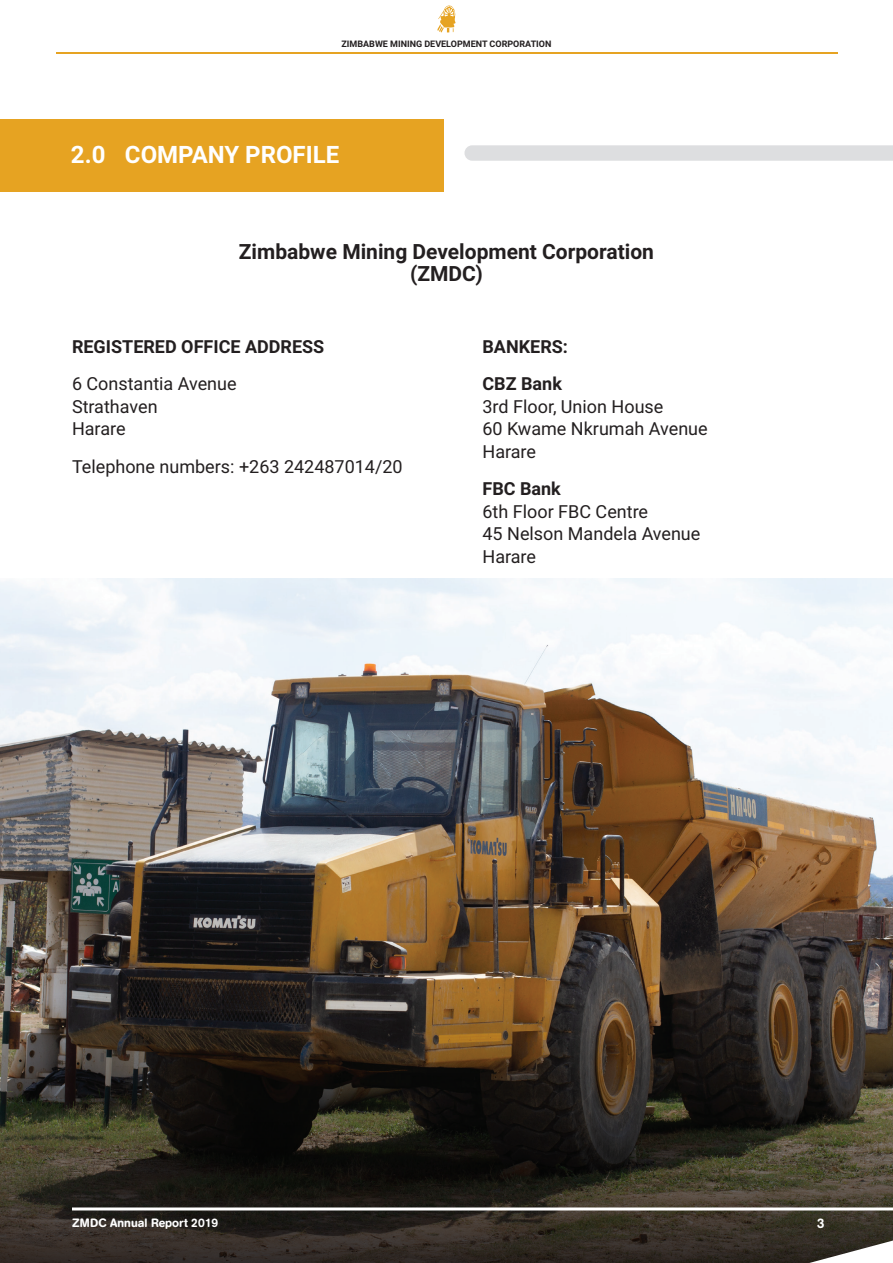
<style>
.page{position:relative;width:893px;height:1263px;background:#fff}
.page>*{position:absolute;margin:0;border:0;box-sizing:border-box;transform-origin:0 0}
.t1{font:700 24px "Roboto";color:#fff}
.t2{font:700 21px/22.5px "Roboto";color:#231f20;text-align:center}
.t3{font:18px/22.5px "Roboto";color:#231f20}
.t4{font:700 18px/37.5px "Roboto";color:#231f20}
.t5{font:500 13.5px "AG Book Rounded";color:#fff}
.t6{font:500 12px "AG Book Rounded";color:#fff}
.t7{font:700 9px "Roboto";color:#231f20}
</style>
<div class="page">
<svg style="left:437px;top:5px;width:19px;height:28px"></svg>
<hr style="left:56px;top:52px;width:781px;height:2px;background:#e6a322">
<img style="left:0;top:578px;width:893px;height:417px">
<div style="left:0;top:120px;width:443px;height:72px;background:#e6a322"></div>
<svg style="left:464px;top:145px;width:429px;height:16px;background:#dedfe1"></svg>
<svg style="left:0;top:995px;width:893px;height:268px;background:#302a21"></svg>
<svg style="left:725px;top:1212px;width:168px;height:51px;background:#49443c"></svg>
<hr style="left:72px;top:1207px;width:821px;height:3px;background:#fff">
<p class="t7" style="left:341px;top:37px;width:211px">ZIMBABWE MINING DEVELOPMENT CORPORATION</p>
<h1 class="t1" style="left:71px;top:137px;width:270px">2.0 COMPANY PROFILE</h1>
<p class="t2" style="left:239px;top:239px;width:417px">Zimbabwe Mining Development Corporation (ZMDC)</p>
<p class="t4" style="left:72px;top:327px;width:254px">REGISTERED OFFICE ADDRESS</p>
<p class="t3" style="left:72px;top:372px;width:166px">6 Constantia Avenue<br>Strathaven<br>Harare</p>
<p class="t3" style="left:72px;top:454px;width:332px">Telephone numbers: +263 242487014/20</p>
<p class="t4" style="left:482px;top:327px;width:87px">BANKERS:<br>CBZ Bank</p>
<p class="t3" style="left:482px;top:394px;width:227px">3rd Floor, Union House<br>60 Kwame Nkrumah Avenue<br>Harare</p>
<p class="t4" style="left:482px;top:469px;width:80px">FBC Bank</p>
<p class="t3" style="left:482px;top:499px;width:219px">6th Floor FBC Centre<br>45 Nelson Mandela Avenue<br>Harare</p>
<p class="t6" style="left:72px;top:1216px;width:148px">ZMDC Annual Report 2019</p>
<p class="t5" style="left:817px;top:1215px;width:9px">3</p>
</div>
